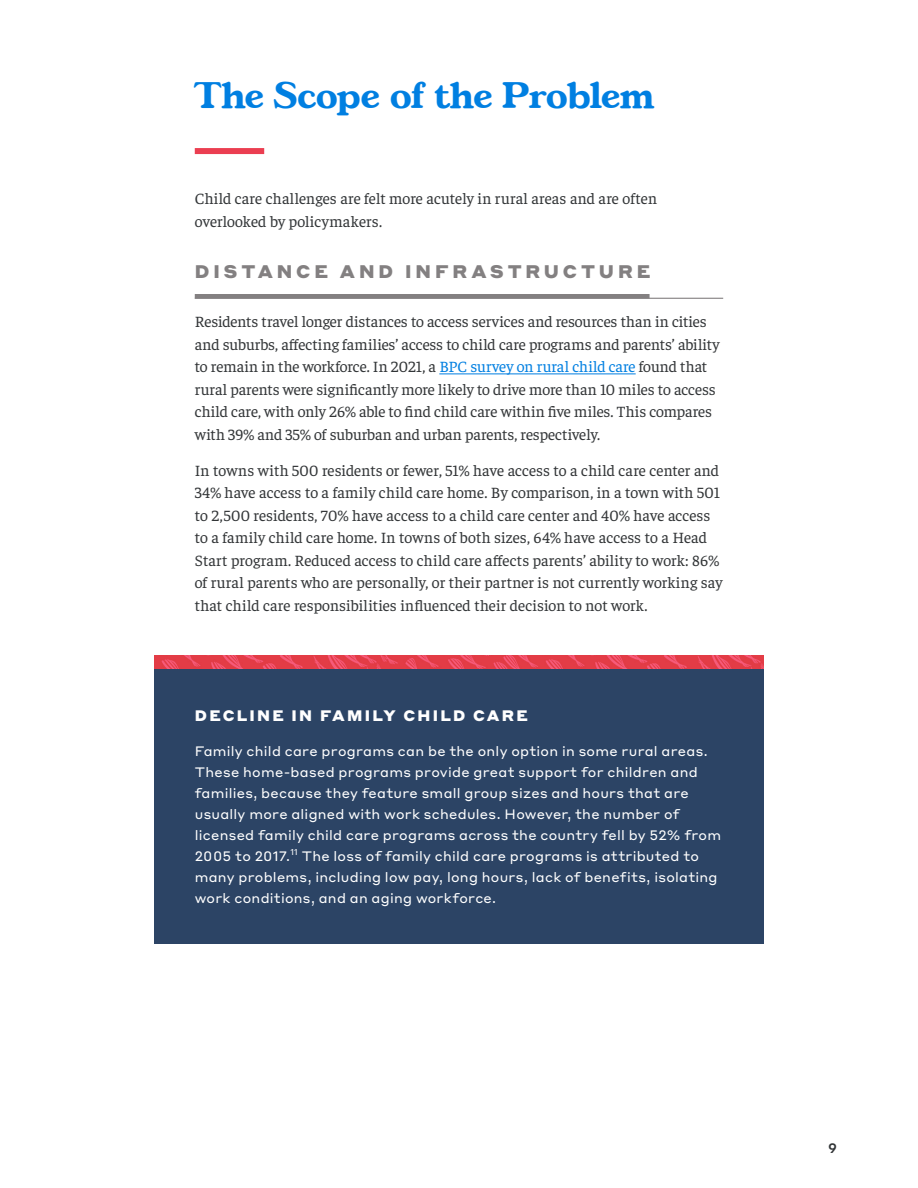
<style>
.page{position:relative;width:918px;height:1188px;background:#fff}
.page>*{position:absolute;margin:0;border:0;box-sizing:border-box;transform-origin:0 0}
.H1_-_Chapter_Titles{font:700 36px "Gascogne TS";color:#007fe1}
.H2_-_Subtitles{font:900 18px "Styrene A";letter-spacing:.215em;color:#838081}
.Body_-_Report{font:300 15.75px/22.5px "Faustina";color:#323537}
.Callout_-_Title{font:900 15px "Styrene A";letter-spacing:.15em;color:#fff}
.Callout_-_Body{font:13.5px/21px "Styrene A";letter-spacing:.02em;color:#fff}
.t1{font:500 13.5px "Styrene A";color:#323537}
.Callout_-_Body-2{font:8.25px "Styrene A";color:#fff}
.s1{color:#007fe1}
</style>
<div class="page">
<div style="left:195px;top:148px;width:69px;height:6px;background:#eb3e51"></div>
<hr style="left:195px;top:298px;width:528px;height:1px;background:#838081">
<div style="left:195px;top:294px;width:455px;height:5px;background:#838081"></div>
<hr style="left:439px;top:373px;width:197px;height:1px;background:#007fe1">
<img style="left:154px;top:656px;width:610px;height:13px">
<div style="left:154px;top:669px;width:610px;height:93px;background:#2c4465"></div>
<div style="left:154px;top:705px;width:610px;height:238px;background:#2c4465"></div>
<p class="H1_-_Chapter_Titles" style="left:195px;top:71px;width:461px">The Scope of the Problem</p>
<p class="Body_-_Report" style="left:195px;top:187px;width:464px">Child care challenges are felt more acutely in rural areas and are often overlooked by policymakers.</p>
<p class="H2_-_Subtitles" style="left:195px;top:256px;width:457px">DISTANCE AND INFRASTRUCTURE</p>
<p class="Body_-_Report" style="left:195px;top:310px;width:526px">Residents travel longer distances to access services and resources than in cities and suburbs, affecting families’ access to child care programs and parents’ ability to remain in the workforce. In 2021, a <span class="s1">BPC survey on rural child care</span> found that rural parents were significantly more likely to drive more than 10 miles to access child care, with only 26% able to find child care within five miles. This compares with 39% and 35% of suburban and urban parents, respectively.</p>
<p class="Body_-_Report" style="left:195px;top:458px;width:529px">In towns with 500 residents or fewer, 51% have access to a child care center and 34% have access to a family child care home. By comparison, in a town with 501 to 2,500 residents, 70% have access to a child care center and 40% have access to a family child care home. In towns of both sizes, 64% have access to a Head Start program. Reduced access to child care affects parents’ ability to work: 86% of rural parents who are personally, or their partner is not currently working say that child care responsibilities influenced their decision to not work.</p>
<p class="Callout_-_Title" style="left:195px;top:703px;width:334px">DECLINE IN FAMILY CHILD CARE</p>
<p class="Callout_-_Body" style="left:195px;top:739px;width:528px">Family child care programs can be the only option in some rural areas.<br>These home-based programs provide great support for children and families, because they feature small group sizes and hours that are usually more aligned with work schedules. However, the number of licensed family child care programs across the country fell by 52% from 2005 to 2017.</p>
<p class="Callout_-_Body-2" style="left:290px;top:845px;width:9px">11</p>
<p class="Callout_-_Body" style="left:195px;top:844px;width:524px;text-indent:107px">The loss of family child care programs is attributed to many problems, including low pay, long hours, lack of benefits, isolating work conditions, and an aging workforce.</p>
<p class="t1" style="left:828px;top:1136px;width:10px">9</p>
</div>
